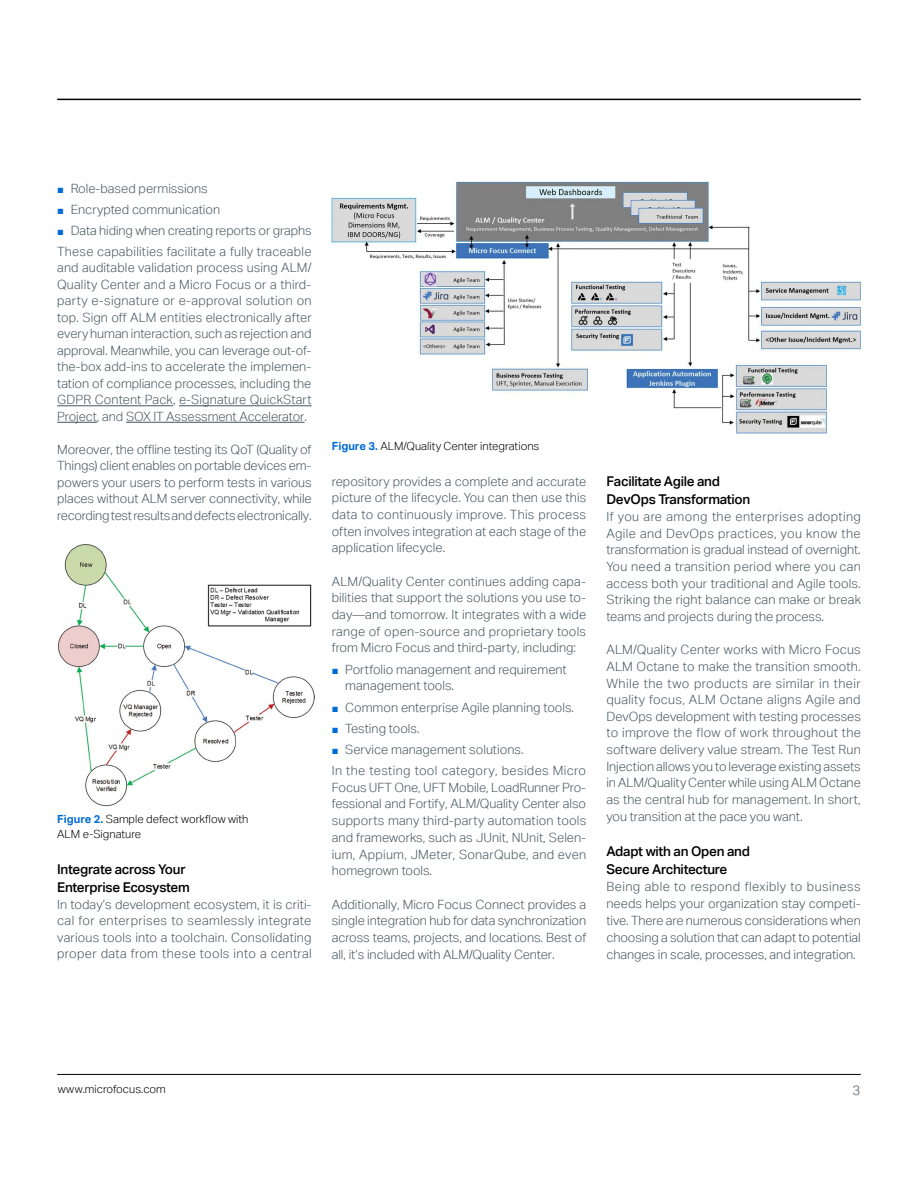
<style>
.page{position:relative;width:918px;height:1188px;background:#fff}
.page>*{position:absolute;margin:0;border:0;box-sizing:border-box;transform-origin:0 0}
.subhead_9_12_medium{font:500 13.5px/18.3px "Aktiv Grotesk";letter-spacing:-.02em;color:#000}
.t1{font:300 13.5px "Aktiv Grotesk";color:#455560}
.body_8_5_11-grey{font:300 12.75px/16.6px "Aktiv Grotesk";color:#455560;text-align:justify}
.caption_7_5_9_5{font:300 11.25px/14.2px "Aktiv Grotesk";color:#000}
.s1{font-family:"Arial";font-weight:400;font-size:11.25px;color:#006bd6}
.s2{font-weight:700;color:#006bd6}
</style>
<div class="page">
<hr style="left:57px;top:99px;width:804px;height:1px;background:#000">
<hr style="left:57px;top:1074px;width:804px;height:1px;background:#000">
<hr style="left:57px;top:406px;width:116px;height:1px;background:#455560">
<hr style="left:179px;top:406px;width:133px;height:1px;background:#455560">
<hr style="left:57px;top:422px;width:40px;height:1px;background:#455560">
<hr style="left:126px;top:422px;width:179px;height:1px;background:#455560">
<img style="left:58px;top:544px;width:256px;height:262px">
<img style="left:332px;top:181px;width:529px;height:252px">
<p class="body_8_5_11-grey" style="left:57px;top:180px;width:152px"><span class="s1">■</span> Role-based permissions</p>
<p class="body_8_5_11-grey" style="left:57px;top:201px;width:165px"><span class="s1">■</span> Encrypted communication</p>
<p class="body_8_5_11-grey" style="left:57px;top:222px;width:256px"><span class="s1">■</span> Data hiding when creating reports or graphs</p>
<p class="body_8_5_11-grey" style="left:57px;top:243px;width:256px">These capabilities facilitate a fully traceable and auditable validation process using ALM/ Quality Center and a Micro Focus or a third&shy;party e-signature or e-approval solution on top. Sign off ALM entities electronically after every human interaction, such as rejection and approval. Meanwhile, you can leverage out-of&shy;the-box add-ins to accelerate the implemen&shy;tation of compliance processes, including the GDPR Content Pack, e-Signature QuickStart Project, and SOX IT Assessment Accelerator.</p>
<p class="body_8_5_11-grey" style="left:57px;top:441px;width:256px">Moreover, the offline testing its QoT (Quality of Things) client enables on portable devices em&shy;powers your users to perform tests in various places without ALM server connectivity, while recording test results and defects electronically.</p>
<p class="caption_7_5_9_5" style="left:57px;top:812px;width:193px"><span class="s2">Figure 2.</span> Sample defect workflow with<br>ALM e-Signature</p>
<p class="subhead_9_12_medium" style="left:57px;top:860px;width:134px">Integrate across Your<br>Enterprise Ecosystem</p>
<p class="body_8_5_11-grey" style="left:57px;top:896px;width:256px">In today’s development ecosystem, it is criti&shy;cal for enterprises to seamlessly integrate various tools into a toolchain. Consolidating proper data from these tools into a central</p>
<p class="caption_7_5_9_5" style="left:332px;top:439px;width:209px"><span class="s2">Figure 3.</span> ALM/Quality Center integrations</p>
<p class="body_8_5_11-grey" style="left:332px;top:473px;width:256px">repository provides a complete and accurate picture of the lifecycle. You can then use this data to continuously improve. This process often involves integration at each stage of the application lifecycle.</p>
<p class="body_8_5_11-grey" style="left:332px;top:573px;width:256px">ALM/Quality Center continues adding capa&shy;bilities that support the solutions you use to&shy;day—and tomorrow. It integrates with a wide range of open-source and proprietary tools from Micro Focus and third-party, including:</p>
<p class="body_8_5_11-grey" style="left:345px;top:661px;width:223px;text-indent:-14px"><span class="s1">■</span> Portfolio management and requirement management tools.</p>
<p class="body_8_5_11-grey" style="left:332px;top:699px;width:244px"><span class="s1">■</span> Common enterprise Agile planning tools.</p>
<p class="body_8_5_11-grey" style="left:332px;top:720px;width:89px"><span class="s1">■</span> Testing tools.</p>
<p class="body_8_5_11-grey" style="left:332px;top:741px;width:193px"><span class="s1">■</span> Service management solutions.</p>
<p class="body_8_5_11-grey" style="left:332px;top:762px;width:256px">In the testing tool category, besides Micro Focus UFT One, UFT Mobile, LoadRunner Pro&shy;fessional and Fortify, ALM/Quality Center also supports many third-party automation tools and frameworks, such as JUnit, NUnit, Selen&shy;ium, Appium, JMeter, SonarQube, and even homegrown tools.</p>
<p class="body_8_5_11-grey" style="left:332px;top:896px;width:256px">Additionally, Micro Focus Connect provides a single integration hub for data synchronization across teams, projects, and locations. Best of all, it’s included with ALM/Quality Center.</p>
<p class="subhead_9_12_medium" style="left:606px;top:472px;width:145px">Facilitate Agile and<br>DevOps Transformation</p>
<p class="body_8_5_11-grey" style="left:606px;top:508px;width:256px">If you are among the enterprises adopting Agile and DevOps practices, you know the transformation is gradual instead of overnight.<br>You need a transition period where you can access both your traditional and Agile tools.<br>Striking the right balance can make or break teams and projects during the process.</p>
<p class="body_8_5_11-grey" style="left:606px;top:641px;width:256px">ALM/Quality Center works with Micro Focus ALM Octane to make the transition smooth.<br>While the two products are similar in their quality focus, ALM Octane aligns Agile and DevOps development with testing processes to improve the flow of work throughout the software delivery value stream. The Test Run Injection allows you to leverage existing assets in ALM/Quality Center while using ALM Octane as the central hub for management. In short, you transition at the pace you want.</p>
<p class="subhead_9_12_medium" style="left:606px;top:842px;width:145px">Adapt with an Open and<br>Secure Architecture</p>
<p class="body_8_5_11-grey" style="left:606px;top:878px;width:256px">Being able to respond flexibly to business needs helps your organization stay competi&shy;tive. There are numerous considerations when choosing a solution that can adapt to potential changes in scale, processes, and integration.</p>
<p class="caption_7_5_9_5" style="left:58px;top:1082px;width:109px">www.microfocus.com</p>
<p class="t1" style="left:853px;top:1082px;width:9px">3</p>
</div>
